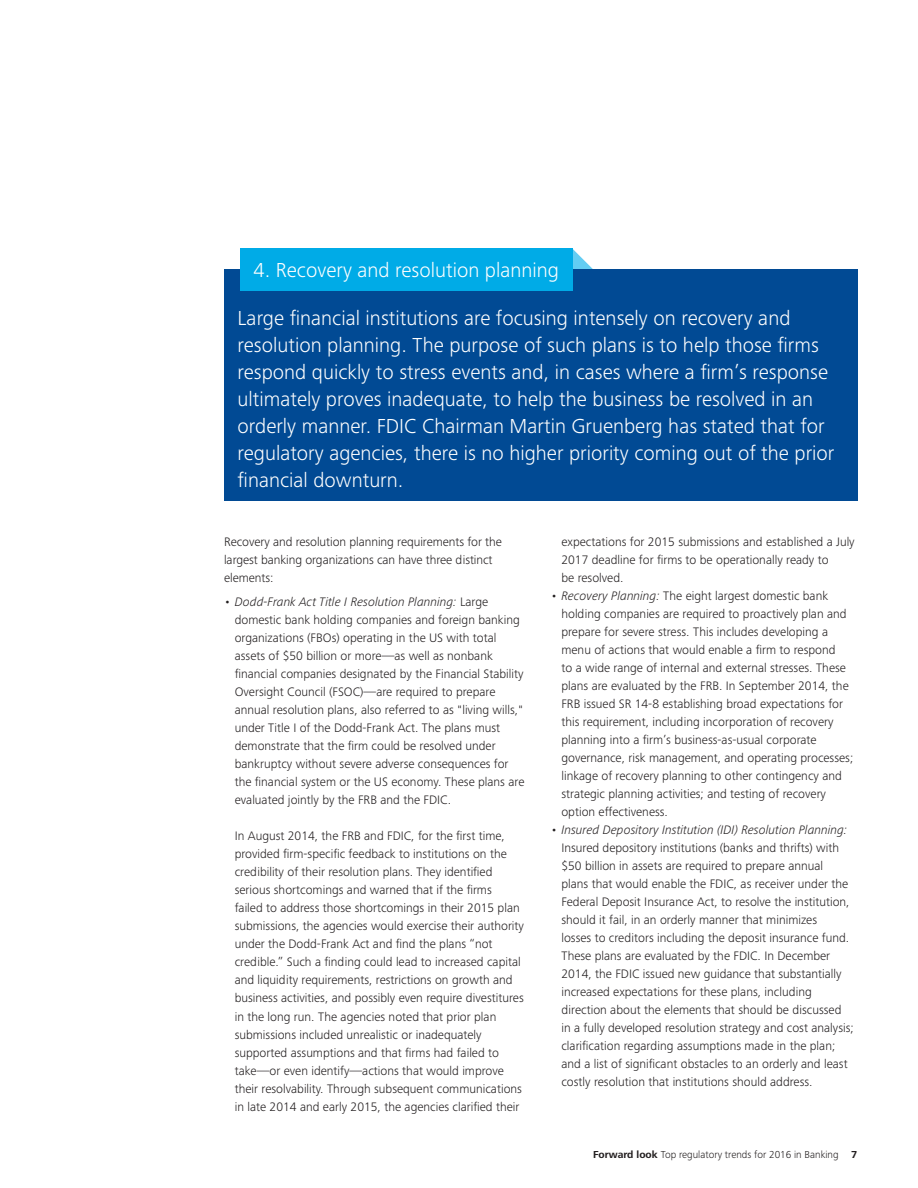
<style>
.page{position:relative;width:918px;height:1188px;background:#fff}
.page>*{position:absolute;margin:0;border:0;box-sizing:border-box;transform-origin:0 0}
.Body_styles_Body_cop{font:300 21px/27px "Frutiger Next Pro";color:#fff}
.Body_styles_Bullet_c{font:300 12.75px/18px "Frutiger Next Pro";color:#231f20}
.t1{font:300 10.5px "Frutiger Next Pro";color:#231f20}
.s1{font-style:italic}
.s2{font-weight:700}
</style>
<div class="page">
<svg style="left:573px;top:249px;width:21px;height:21px"></svg>
<div style="left:224px;top:270px;width:633px;height:231px;background:#014a94"></div>
<div style="left:240px;top:249px;width:333px;height:42px;background:#00abe7"></div>
<p class="Body_styles_Body_cop" style="left:254px;top:257px;width:307px">4. Recovery and resolution planning</p>
<p class="Body_styles_Body_cop" style="left:238px;top:305px;width:598px">Large financial institutions are focusing intensely on recovery and resolution planning. The purpose of such plans is to help those firms respond quickly to stress events and, in cases where a firm’s response ultimately proves inadequate, to help the business be resolved in an orderly manner. FDIC Chairman Martin Gruenberg has stated that for regulatory agencies, there is no higher priority coming out of the prior financial downturn.</p>
<p class="Body_styles_Bullet_c" style="left:224px;top:532px;width:279px">Recovery and resolution planning requirements for the largest banking organizations can have three distinct elements:</p>
<p class="Body_styles_Bullet_c" style="left:235px;top:593px;width:291px;text-indent:-11px"><span class="s1">• Dodd-Frank Act Title I Resolution Planning:</span> Large domestic bank holding companies and foreign banking organizations (FBOs) operating in the US with total assets of $50 billion or more—as well as nonbank financial companies designated by the Financial Stability Oversight Council (FSOC)—are required to prepare annual resolution plans, also referred to as "living wills," under Title I of the Dodd-Frank Act. The plans must demonstrate that the firm could be resolved under bankruptcy without severe adverse consequences for the financial system or the US economy. These plans are evaluated jointly by the FRB and the FDIC.</p>
<p class="Body_styles_Bullet_c" style="left:235px;top:827px;width:291px">In August 2014, the FRB and FDIC, for the first time, provided firm-specific feedback to institutions on the credibility of their resolution plans. They identified serious shortcomings and warned that if the firms<br>failed to address those shortcomings in their 2015 plan submissions, the agencies would exercise their authority under the Dodd-Frank Act and find the plans “not credible.” Such a finding could lead to increased capital and liquidity requirements, restrictions on growth and business activities, and possibly even require divestitures in the long run. The agencies noted that prior plan submissions included unrealistic or inadequately supported assumptions and that firms had failed to take—or even identify—actions that would improve their resolvability. Through subsequent communications in late 2014 and early 2015, the agencies clarified their</p>
<p class="Body_styles_Bullet_c" style="left:561px;top:533px;width:295px">expectations for 2015 submissions and established a July<br>2017 deadline for firms to be operationally ready to<br>be resolved.</p>
<p class="Body_styles_Bullet_c" style="left:561px;top:586px;width:293px;text-indent:-11px"><span class="s1">• Recovery Planning:</span> The eight largest domestic bank holding companies are required to proactively plan and prepare for severe stress. This includes developing a menu of actions that would enable a firm to respond<br>to a wide range of internal and external stresses. These plans are evaluated by the FRB. In September 2014, the FRB issued SR 14-8 establishing broad expectations for this requirement, including incorporation of recovery planning into a firm’s business-as-usual corporate governance, risk management, and operating processes; linkage of recovery planning to other contingency and strategic planning activities; and testing of recovery option effectiveness.</p>
<p class="Body_styles_Bullet_c" style="left:561px;top:820px;width:294px;text-indent:-11px"><span class="s1">• Insured Depository Institution (IDI) Resolution Planning:<br></span>Insured depository institutions (banks and thrifts) with $50 billion in assets are required to prepare annual<br>plans that would enable the FDIC, as receiver under the Federal Deposit Insurance Act, to resolve the institution, should it fail, in an orderly manner that minimizes<br>losses to creditors including the deposit insurance fund.<br>These plans are evaluated by the FDIC. In December 2014, the FDIC issued new guidance that substantially increased expectations for these plans, including direction about the elements that should be discussed in a fully developed resolution strategy and cost analysis; clarification regarding assumptions made in the plan; and a list of significant obstacles to an orderly and least costly resolution that institutions should address.</p>
<p class="t1" style="left:593px;top:1148px;width:266px"><span class="s2">Forward look</span> Top regulatory trends for 2016 in Banking <span class="s2">7</span></p>
</div>
